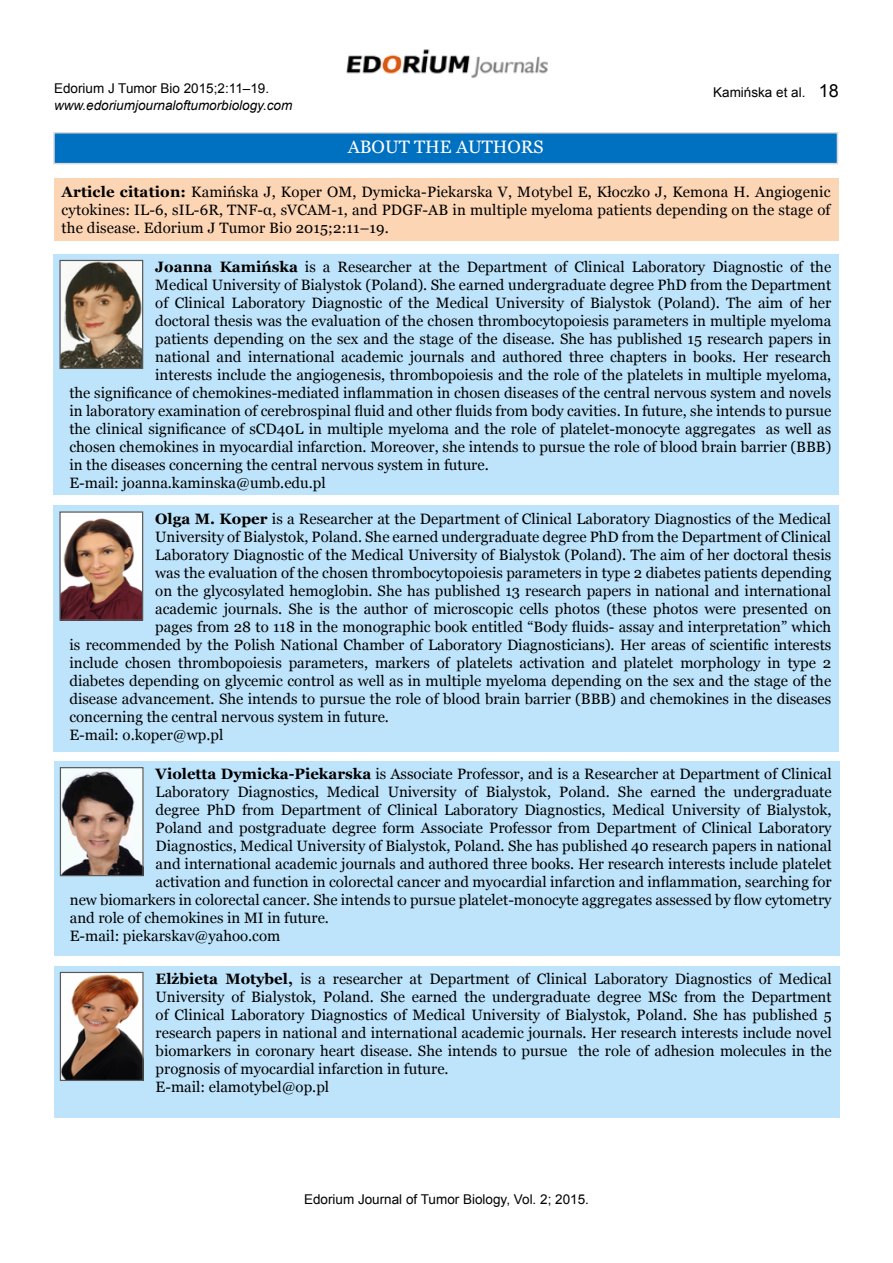
<style>
.page{position:relative;width:893px;height:1263px;background:#fff}
.page>*{position:absolute;margin:0;border:0;box-sizing:border-box;transform-origin:0 0}
.t1{font:18px "Georgia";color:#fff}
.t2{font:15px/18px "Georgia";color:#000;text-align:justify}
.t3{font:13.5px "Arial";color:#000}
.t4{font:italic 13.5px "Arial";color:#000}
.s1{font-size:18px}
.s2{font-weight:700}
</style>
<div class="page">
<img style="left:346px;top:49px;width:202px;height:29px">
<div style="left:54px;top:178px;width:784px;height:63px;background:#fcd5b5"></div>
<div style="left:53px;top:254px;width:786px;height:240px;background:#bee4fb"></div>
<div style="left:54px;top:761px;width:785px;height:195px;background:#bee4fb"></div>
<div style="left:53px;top:505px;width:786px;height:247px;background:#bee4fb"></div>
<div style="left:54px;top:966px;width:785px;height:152px;background:#bee4fb"></div>
<div style="left:53px;top:132px;width:785px;height:32px;background:#0070c0;border:2px solid #d9d9d9"></div>
<img style="left:61px;top:262px;width:80px;height:105px">
<div style="left:59px;top:260px;width:84px;height:109px;border:1px solid #58595b"></div>
<img style="left:62px;top:769px;width:80px;height:105px">
<div style="left:60px;top:767px;width:84px;height:109px;border:1px solid #58595b"></div>
<img style="left:61px;top:513px;width:80px;height:106px">
<div style="left:59px;top:511px;width:84px;height:110px;border:1px solid #58595b"></div>
<img style="left:62px;top:974px;width:80px;height:105px">
<div style="left:60px;top:972px;width:84px;height:109px;border:1px solid #58595b"></div>
<p class="t3" style="left:54px;top:80px;width:217px">Edorium J Tumor Bio 2015;2:11–19.</p>
<p class="t4" style="left:54px;top:96px;width:240px">www.edoriumjournaloftumorbiology.com</p>
<p class="t3" style="left:713px;top:83px;width:127px">Kamińska et al. <span class="s1">18</span></p>
<p class="t1" style="left:348px;top:136px;width:26px">About</p>
<p class="t1" style="left:414px;top:136px;width:14px">the</p>
<p class="t1" style="left:456px;top:136px;width:26px">Authors</p>
<p class="t2" style="left:62px;top:183px;width:770px"><span class="s2">Article citation:</span> Kamińska J, Koper OM, Dymicka-Piekarska V, Motybel E, Kłoczko J, Kemona H. Angiogenic cytokines: IL-6, sIL-6R, TNF-α, sVCAM-1, and PDGF-AB in multiple myeloma patients depending on the stage of the disease. Edorium J Tumor Bio 2015;2:11–19.</p>
<p class="t2" style="left:155px;top:258px;width:677px"><span class="s2">Joanna Kamińska</span> is a Researcher at the Department of Clinical Laboratory Diagnostic of the</p>
<p class="t2" style="left:155px;top:276px;width:677px">Medical University of Bialystok (Poland). She earned undergraduate degree PhD from the Department</p>
<p class="t2" style="left:155px;top:294px;width:677px">of Clinical Laboratory Diagnostic of the Medical University of Bialystok (Poland). The aim of her</p>
<p class="t2" style="left:155px;top:312px;width:677px">doctoral thesis was the evaluation of the chosen thrombocytopoiesis parameters in multiple myeloma</p>
<p class="t2" style="left:155px;top:330px;width:677px">patients depending on the sex and the stage of the disease. She has published 15 research papers in</p>
<p class="t2" style="left:155px;top:348px;width:677px">national and international academic journals and authored three chapters in books. Her research</p>
<p class="t2" style="left:155px;top:366px;width:677px">interests include the angiogenesis, thrombopoiesis and the role of the platelets in multiple myeloma,</p>
<p class="t2" style="left:69px;top:384px;width:763px">the significance of chemokines-mediated inflammation in chosen diseases of the central nervous system and novels</p>
<p class="t2" style="left:69px;top:402px;width:763px">in laboratory examination of cerebrospinal fluid and other fluids from body cavities. In future, she intends to pursue</p>
<p class="t2" style="left:69px;top:420px;width:763px">the clinical significance of sCD40L in multiple myeloma and the role of platelet-monocyte aggregates as well as</p>
<p class="t2" style="left:69px;top:438px;width:763px">chosen chemokines in myocardial infarction. Moreover, she intends to pursue the role of blood brain barrier (BBB)</p>
<p class="t2" style="left:69px;top:456px;width:421px">in the diseases concerning the central nervous system in future.</p>
<p class="t2" style="left:69px;top:474px;width:258px">E-mail: joanna.kaminska@umb.edu.pl</p>
<p class="t2" style="left:155px;top:510px;width:677px"><span class="s2">Olga M. Koper</span> is a Researcher at the Department of Clinical Laboratory Diagnostics of the Medical</p>
<p class="t2" style="left:155px;top:528px;width:677px">University of Bialystok, Poland. She earned undergraduate degree PhD from the Department of Clinical</p>
<p class="t2" style="left:155px;top:546px;width:677px">Laboratory Diagnostic of the Medical University of Bialystok (Poland). The aim of her doctoral thesis</p>
<p class="t2" style="left:155px;top:564px;width:677px">was the evaluation of the chosen thrombocytopoiesis parameters in type 2 diabetes patients depending</p>
<p class="t2" style="left:155px;top:582px;width:677px">on the glycosylated hemoglobin. She has published 13 research papers in national and international</p>
<p class="t2" style="left:155px;top:600px;width:677px">academic journals. She is the author of microscopic cells photos (these photos were presented on</p>
<p class="t2" style="left:155px;top:618px;width:677px">pages from 28 to 118 in the monographic book entitled “Body fluids- assay and interpretation” which</p>
<p class="t2" style="left:69px;top:636px;width:763px">is recommended by the Polish National Chamber of Laboratory Diagnosticians). Her areas of scientific interests</p>
<p class="t2" style="left:69px;top:654px;width:763px">include chosen thrombopoiesis parameters, markers of platelets activation and platelet morphology in type 2</p>
<p class="t2" style="left:69px;top:672px;width:763px">diabetes depending on glycemic control as well as in multiple myeloma depending on the sex and the stage of the</p>
<p class="t2" style="left:69px;top:690px;width:763px">disease advancement. She intends to pursue the role of blood brain barrier (BBB) and chemokines in the diseases</p>
<p class="t2" style="left:69px;top:708px;width:321px">concerning the central nervous system in future.</p>
<p class="t2" style="left:69px;top:726px;width:155px">E-mail: o.koper@wp.pl</p>
<p class="t2" style="left:156px;top:765px;width:678px"><span class="s2">Violetta Dymicka-Piekarska</span> is Associate Professor, and is a Researcher at Department of Clinical</p>
<p class="t2" style="left:156px;top:783px;width:677px">Laboratory Diagnostics, Medical University of Bialystok, Poland. She earned the undergraduate</p>
<p class="t2" style="left:156px;top:801px;width:678px">degree PhD from Department of Clinical Laboratory Diagnostics, Medical University of Bialystok,</p>
<p class="t2" style="left:156px;top:819px;width:678px">Poland and postgraduate degree form Associate Professor from Department of Clinical Laboratory</p>
<p class="t2" style="left:156px;top:837px;width:677px">Diagnostics, Medical University of Bialystok, Poland. She has published 40 research papers in national</p>
<p class="t2" style="left:156px;top:855px;width:677px">and international academic journals and authored three books. Her research interests include platelet</p>
<p class="t2" style="left:156px;top:873px;width:677px">activation and function in colorectal cancer and myocardial infarction and inflammation, searching for</p>
<p class="t2" style="left:70px;top:891px;width:763px">new biomarkers in colorectal cancer. She intends to pursue platelet-monocyte aggregates assessed by flow cytometry</p>
<p class="t2" style="left:70px;top:909px;width:261px">and role of chemokines in MI in future.</p>
<p class="t2" style="left:70px;top:927px;width:212px">E-mail: piekarskav@yahoo.com</p>
<p class="t2" style="left:156px;top:970px;width:678px;text-align:left"><span class="s2">Elżbieta Motybel,</span> is a researcher at Department of Clinical Laboratory Diagnostics of Medical University of Bialystok, Poland. She earned the undergraduate degree MSc from the Department of Clinical Laboratory Diagnostics of Medical University of Bialystok, Poland. She has published 5 research papers in national and international academic journals. Her research interests include novel biomarkers in coronary heart disease. She intends to pursue the role of adhesion molecules in the prognosis of myocardial infarction in future.<br>E-mail: elamotybel@op.pl</p>
<p class="t3" style="left:304px;top:1190px;width:286px">Edorium Journal of Tumor Biology, Vol. 2; 2015.</p>
</div>
